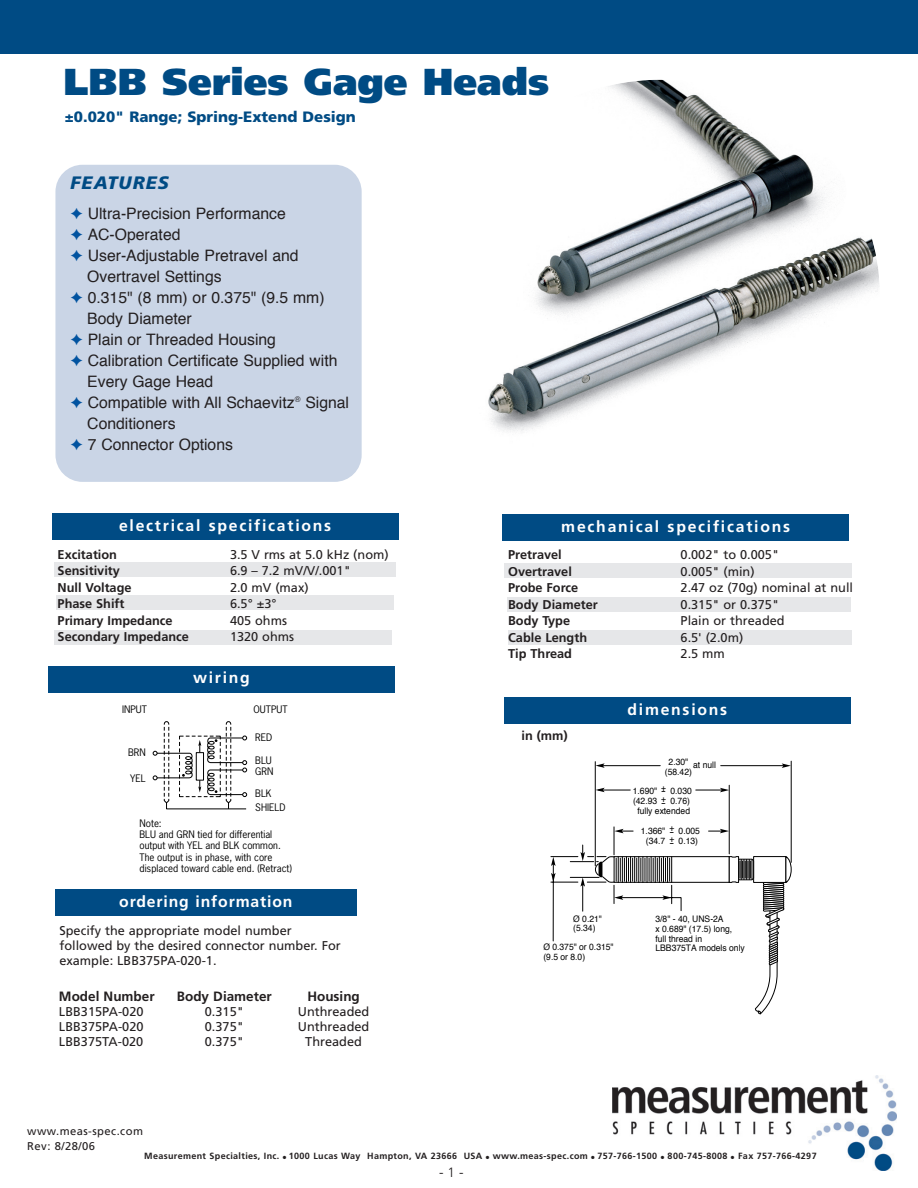
<style>
.page{position:relative;width:918px;height:1188px;background:#fff}
.page>*{position:absolute;margin:0;border:0;box-sizing:border-box;transform-origin:0 0}
.t1{font:900 37.5px "Frutiger";color:#004b84}
.t2{font:italic 900 18px "Frutiger";letter-spacing:.06em;color:#004b84}
.t3{font:15.75px "Helvetica";color:#231f20}
.t4{font:700 15.75px "Frutiger";letter-spacing:.11em;color:#fff}
.t5{font:700 15.75px "Frutiger";letter-spacing:.055em;color:#fff}
.t6{font:900 15px "Frutiger";color:#004b84}
.t7{font:700 13.5px "Frutiger";color:#231f20}
.t8{font:300 13.5px "Frutiger";color:#231f20}
.t9{font:12.75px/15px "Frutiger";color:#231f20}
.t10{font:700 12.75px "Frutiger";color:#231f20}
.t11{font:11.25px/15px "Frutiger";letter-spacing:.04em;color:#231f20}
.t12{font:9.75px/11.2px "News Gothic";color:#000}
.t13{font:9px/9.8px "Helvetica";color:#000;scale:.95 1}
.t14{font:700 9px "Frutiger";letter-spacing:.04em;color:#231f20}
.t15{font:9px/11.7px "Helvetica";color:#000;scale:1.6 1}
.s1{color:#0153a0}
</style>
<div class="page">
<div style="left:55px;top:165px;width:307px;height:317px;background:#cad5e6;border-radius:27px"></div>
<div style="left:0;top:0;width:918px;height:54px;background:#004b84"></div>
<img style="left:613px;top:1075px;width:283px;height:95px">
<img style="left:488px;top:80px;width:391px;height:352px">
<div style="left:54px;top:563px;width:341px;height:14px;background:#e6e7e9"></div>
<div style="left:52px;top:513px;width:346px;height:27px;background:#004b84"></div>
<div style="left:57px;top:595px;width:337px;height:15px;background:#e6e7e9"></div>
<div style="left:505px;top:564px;width:347px;height:14px;background:#e6e7e9"></div>
<div style="left:503px;top:514px;width:346px;height:27px;background:#004b84"></div>
<div style="left:507px;top:598px;width:344px;height:14px;background:#e6e7e9"></div>
<div style="left:48px;top:666px;width:347px;height:27px;background:#004b84"></div>
<div style="left:504px;top:697px;width:346px;height:27px;background:#004b84"></div>
<div style="left:55px;top:889px;width:302px;height:27px;background:#004b84"></div>
<div style="left:614px;top:856px;width:116px;height:27px;border:1px solid #000"></div>
<hr style="left:729px;top:785px;width:1px;height:69px;background:#000">
<hr style="left:595px;top:762px;width:1px;height:104px;background:#000">
<svg style="left:595px;top:788px;width:10px;height:4px"></svg>
<hr style="left:599px;top:790px;width:31px;height:1px;background:#000">
<svg style="left:696px;top:788px;width:33px;height:4px"></svg>
<svg style="left:709px;top:829px;width:20px;height:4px"></svg>
<svg style="left:729px;top:855px;width:63px;height:160px"></svg>
<hr style="left:553px;top:861px;width:1px;height:80px;background:#000">
<svg style="left:551px;top:827px;width:131px;height:85px"></svg>
<hr style="left:791px;top:761px;width:1px;height:101px;background:#000">
<svg style="left:595px;top:763px;width:10px;height:5px"></svg>
<svg style="left:782px;top:763px;width:9px;height:5px"></svg>
<hr style="left:599px;top:765px;width:61px;height:1px;background:#000">
<hr style="left:721px;top:765px;width:65px;height:1px;background:#000">
<svg style="left:153px;top:721px;width:94px;height:88px"></svg>
<div style="left:54px;top:630px;width:337px;height:15px;background:#e6e7e9"></div>
<div style="left:508px;top:630px;width:343px;height:15px;background:#e6e7e9"></div>
<h1 class="t1" style="left:63px;top:67px;width:487px">LBB Series Gage Heads</h1>
<p class="t6" style="left:65px;top:111px;width:292px">±0.020" Range; Spring-Extend Design</p>
<h2 class="t2" style="left:70px;top:176px;width:100px">FEATURES</h2>
<p class="t3" style="left:70px;top:207px;width:217px"><span class="s1">✦</span> Ultra-Precision Performance</p>
<p class="t3" style="left:70px;top:228px;width:112px"><span class="s1">✦</span> AC-Operated</p>
<p class="t3" style="left:70px;top:249px;width:230px"><span class="s1">✦</span> User-Adjustable Pretravel and</p>
<p class="t3" style="left:87px;top:270px;width:136px">Overtravel Settings</p>
<p class="t3" style="left:70px;top:291px;width:256px"><span class="s1">✦</span> 0.315" (8 mm) or 0.375" (9.5 mm)</p>
<p class="t3" style="left:87px;top:312px;width:106px">Body Diameter</p>
<p class="t3" style="left:70px;top:333px;width:207px"><span class="s1">✦</span> Plain or Threaded Housing</p>
<p class="t3" style="left:70px;top:354px;width:269px"><span class="s1">✦</span> Calibration Certificate Supplied with</p>
<p class="t3" style="left:87px;top:375px;width:128px">Every Gage Head</p>
<p class="t3" style="left:70px;top:396px;width:280px"><span class="s1">✦</span> Compatible with All Schaevitz<sup>®</sup> Signal</p>
<p class="t3" style="left:87px;top:417px;width:90px">Conditioners</p>
<p class="t3" style="left:70px;top:438px;width:164px"><span class="s1">✦</span> 7 Connector Options</p>
<p class="t4" style="left:119px;top:519px;width:214px">electrical specifications</p>
<p class="t4" style="left:561px;top:520px;width:230px">mechanical specifications</p>
<p class="t10" style="left:58px;top:549px;width:61px">Excitation</p>
<p class="t9" style="left:230px;top:548px;width:160px">3.5 V rms at 5.0 kHz (nom)</p>
<p class="t10" style="left:58px;top:565px;width:64px">Sensitivity</p>
<p class="t9" style="left:230px;top:564px;width:122px">6.9 – 7.2 mV/V/.001"</p>
<p class="t10" style="left:58px;top:582px;width:76px">Null Voltage</p>
<p class="t9" style="left:230px;top:581px;width:80px">2.0 mV (max)</p>
<p class="t10" style="left:58px;top:598px;width:68px">Phase Shift</p>
<p class="t9" style="left:230px;top:597px;width:48px">6.5° ±3°</p>
<p class="t10" style="left:58px;top:615px;width:117px">Primary Impedance</p>
<p class="t9" style="left:230px;top:614px;width:59px">405 ohms</p>
<p class="t10" style="left:58px;top:631px;width:133px">Secondary Impedance</p>
<p class="t9" style="left:230px;top:630px;width:66px">1320 ohms</p>
<p class="t4" style="left:193px;top:672px;width:58px">wiring</p>
<p class="t12" style="left:122px;top:705px;width:26px">INPUT</p>
<p class="t12" style="left:254px;top:705px;width:36px">OUTPUT</p>
<p class="t12" style="left:255px;top:732px;width:19px">RED</p>
<p class="t12" style="left:255px;top:756px;width:20px;line-height:10.5px">BLU<br>GRN</p>
<p class="t12" style="left:255px;top:787px;width:32px;line-height:14px">BLK<br>SHIELD</p>
<p class="t12" style="left:140px;top:818px;width:154px">Note:<br>BLU and GRN tied for differential output with YEL and BLK common.<br>The output is in phase, with core displaced toward cable end. (Retract)</p>
<p class="t12" style="left:128px;top:748px;width:19px">BRN</p>
<p class="t12" style="left:130px;top:773px;width:17px">YEL</p>
<p class="t5" style="left:119px;top:895px;width:175px">ordering information</p>
<p class="t9" style="left:59px;top:924px;width:283px">Specify the appropriate model number followed by the desired connector number. For example: LBB375PA-020-1.</p>
<p class="t7" style="left:59px;top:990px;width:97px">Model Number</p>
<p class="t7" style="left:177px;top:990px;width:96px">Body Diameter</p>
<p class="t7" style="left:307px;top:990px;width:54px">Housing</p>
<p class="t9" style="left:59px;top:1005px;width:86px">LBB315PA-020</p>
<p class="t9" style="left:205px;top:1005px;width:40px">0.315"</p>
<p class="t9" style="left:298px;top:1005px;width:73px">Unthreaded</p>
<p class="t9" style="left:59px;top:1020px;width:86px">LBB375PA-020</p>
<p class="t9" style="left:205px;top:1020px;width:40px">0.375"</p>
<p class="t9" style="left:298px;top:1020px;width:73px">Unthreaded</p>
<p class="t9" style="left:59px;top:1035px;width:86px">LBB375TA-020</p>
<p class="t9" style="left:205px;top:1035px;width:40px">0.375"</p>
<p class="t9" style="left:305px;top:1035px;width:58px">Threaded</p>
<p class="t10" style="left:508px;top:550px;width:55px">Pretravel</p>
<p class="t9" style="left:681px;top:548px;width:100px">0.002" to 0.005"</p>
<p class="t10" style="left:508px;top:566px;width:65px">Overtravel</p>
<p class="t9" style="left:681px;top:565px;width:76px">0.005" (min)</p>
<p class="t10" style="left:508px;top:583px;width:72px">Probe Force</p>
<p class="t9" style="left:681px;top:581px;width:174px">2.47 oz (70g) nominal at null</p>
<p class="t10" style="left:508px;top:599px;width:91px">Body Diameter</p>
<p class="t9" style="left:681px;top:598px;width:100px">0.315" or 0.375"</p>
<p class="t10" style="left:508px;top:616px;width:63px">Body Type</p>
<p class="t9" style="left:681px;top:614px;width:106px">Plain or threaded</p>
<p class="t10" style="left:508px;top:632px;width:80px">Cable Length</p>
<p class="t9" style="left:681px;top:631px;width:64px">6.5' (2.0m)</p>
<p class="t10" style="left:508px;top:649px;width:65px">Tip Thread</p>
<p class="t9" style="left:681px;top:647px;width:46px">2.5 mm</p>
<p class="t10" style="left:521px;top:730px;width:48px">in (mm)</p>
<p class="t4" style="left:628px;top:703px;width:101px">dimensions</p>
<p class="t13" style="left:665px;top:758px;width:30px;text-align:center">2.30" (58.42)</p>
<p class="t13" style="left:693px;top:761px;width:26px">at null</p>
<p class="t13" style="left:661px;top:782px;width:7px;line-height:11.7px">+ +</p>
<p class="t13" style="left:633px;top:786px;width:27px">1.690" (42.93</p>
<p class="t13" style="left:670px;top:786px;width:24px">0.030<br>0.76)</p>
<p class="t15" style="left:661px;top:786px;width:4px">- -</p>
<p class="t13" style="left:637px;top:807px;width:57px">fully extended</p>
<p class="t13" style="left:669px;top:823px;width:7px;line-height:11.7px">+ +</p>
<p class="t13" style="left:641px;top:827px;width:27px;text-align:center">1.366" (34.7</p>
<p class="t13" style="left:679px;top:827px;width:24px">0.005<br>0.13)</p>
<p class="t15" style="left:669px;top:826px;width:4px">- -</p>
<p class="t13" style="left:573px;top:914px;width:32px">Ø 0.21" (5.34)</p>
<p class="t13" style="left:543px;top:943px;width:75px">Ø 0.375" or 0.315" (9.5 or 8.0)</p>
<p class="t13" style="left:656px;top:915px;width:96px">3/8" - 40, UNS-2A<br>x 0.689" (17.5) long, full thread in<br>LBB375TA models only</p>
<p class="t11" style="left:27px;top:1125px;width:117px">www.meas-spec.com<br>Rev: 8/28/06</p>
<p class="t14" style="left:144px;top:1153px;width:674px">Measurement Specialties, Inc. ● 1000 Lucas Way Hampton, VA 23666 USA ● www.meas-spec.com ● 757-766-1500 ● 800-745-8008 ● Fax 757-766-4297</p>
<p class="t8" style="left:439px;top:1167px;width:26px">- 1 -</p>
</div>
